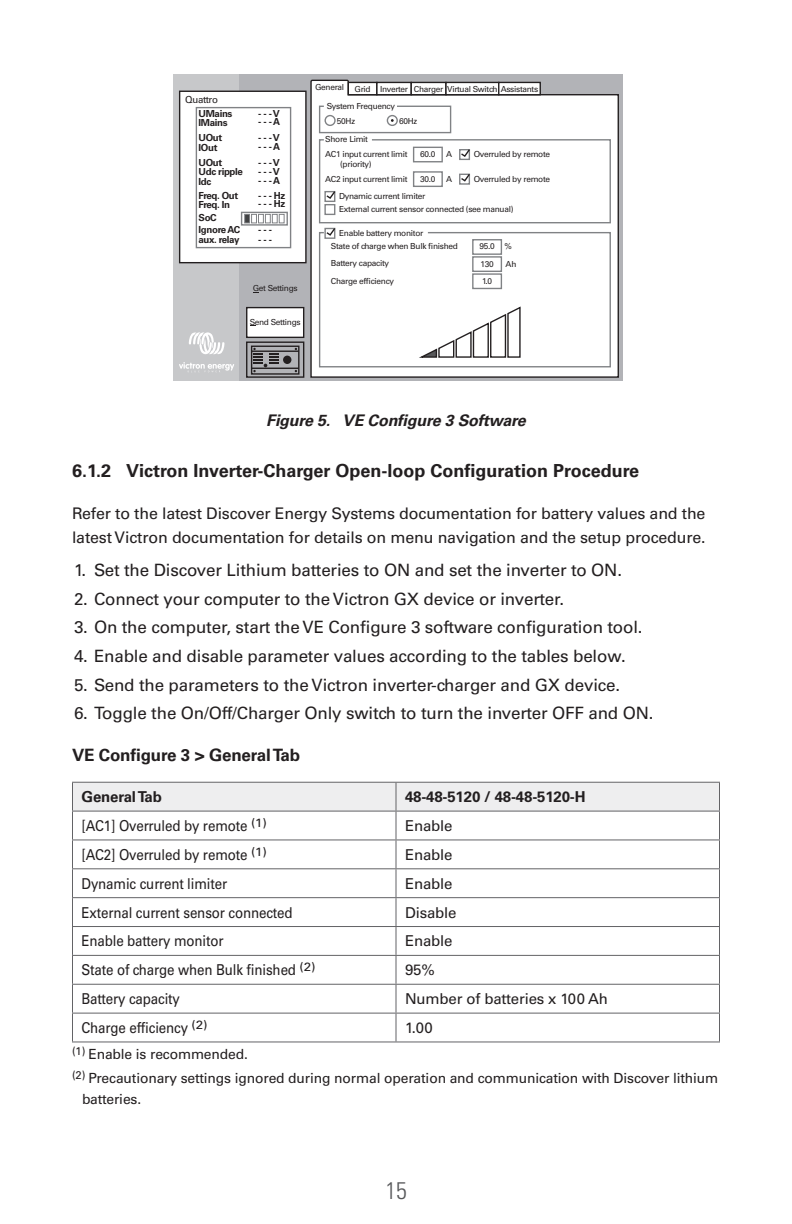
<style>
.page{position:relative;width:792px;height:1224px;background:#fff}
.page>*{position:absolute;margin:0;border:0;box-sizing:border-box;transform-origin:0 0}
.t1{font:300 condensed 24px "Univers LT Std";color:#57585a}
.t2{font:700 18px "Univers LT Std";color:#231f20}
.t3{font:17px "Univers LT Std";letter-spacing:-.01em;color:#231f20}
.Paragraph_Title{font:700 17px "Univers LT Std";letter-spacing:-.01em;color:#231f20}
.Paragraph{font:16px/24px "Univers LT Std";letter-spacing:-.01em;color:#231f20}
.t4{font:italic 700 16px "Univers LT Std";letter-spacing:-.01em;color:#231f20}
.Table_Text_small{font:15px "Univers LT Std";letter-spacing:-.01em;color:#231f20;scale:.89 1}
.Table_Text_small-2{font:15px "Univers LT Std";letter-spacing:-.01em;color:#231f20}
.Table_Text_small-3{font:700 15px "Univers LT Std";letter-spacing:-.01em;color:#231f20}
.Legal{font:14px/21px "Univers LT Std";letter-spacing:-.01em;color:#231f20}
.t5{font:700 9.8px/13.2px "Univers LT Std";letter-spacing:-.035em;color:#231f20}
.t6{font:9.8px/14px "Univers LT Std";letter-spacing:-.035em;color:#231f20}
.t7{font:8.4px/14.2px "Univers LT Std";letter-spacing:-.035em;color:#231f20}
.s1{font-weight:700}
</style>
<div class="page">
<div style="left:173px;top:74px;width:67px;height:307px;background:#c7c8ca"></div>
<div style="left:240px;top:74px;width:383px;height:307px;background:#b2b3b7"></div>
<div style="left:180px;top:91px;width:126px;height:172px;background:#fff"></div>
<div style="left:179px;top:91px;width:128px;height:172px;border:1px solid #231f20"></div>
<div style="left:196px;top:107px;width:95px;height:141px;border:1px solid #808285"></div>
<div style="left:241px;top:212px;width:47px;height:14px;border:1px solid #808285"></div>
<div style="left:245px;top:214px;width:5px;height:9px;background:#414243"></div>
<div style="left:244px;top:214px;width:6px;height:9px;border:1px solid #808285"></div>
<div style="left:251px;top:214px;width:6px;height:9px;border:1px solid #808285"></div>
<div style="left:258px;top:214px;width:6px;height:9px;border:1px solid #808285"></div>
<div style="left:265px;top:214px;width:6px;height:9px;border:1px solid #808285"></div>
<div style="left:272px;top:214px;width:6px;height:9px;border:1px solid #808285"></div>
<div style="left:279px;top:214px;width:5px;height:9px;border:1px solid #808285"></div>
<svg style="left:189px;top:332px;width:36px;height:23px"></svg>
<svg style="left:179px;top:362px;width:55px;height:10px"></svg>
<div style="left:247px;top:308px;width:57px;height:29px;background:#fff"></div>
<div style="left:246px;top:307px;width:58px;height:31px;border:1px solid #231f20"></div>
<div style="left:246px;top:341px;width:58px;height:37px;border:1px solid #231f20"></div>
<div style="left:251px;top:346px;width:49px;height:29px;border:1px solid #231f20"></div>
<hr style="left:252px;top:351px;width:47px;height:1px;background:#231f20">
<hr style="left:252px;top:368px;width:47px;height:1px;background:#231f20">
<div style="left:283px;top:356px;width:8px;height:8px;background:#231f20;border-radius:50%"></div>
<svg style="left:253px;top:348px;width:26px;height:24px"></svg>
<svg style="left:310px;top:79px;width:309px;height:299px;background:#d4d4d4"></svg>
<div style="left:348px;top:82px;width:29px;height:13px;background:#fff"></div>
<div style="left:348px;top:82px;width:30px;height:13px;border:1px solid #231f20"></div>
<div style="left:377px;top:82px;width:34px;height:13px;background:#fff"></div>
<div style="left:376px;top:82px;width:36px;height:13px;border:1px solid #231f20"></div>
<div style="left:411px;top:82px;width:35px;height:13px;background:#fff"></div>
<div style="left:411px;top:82px;width:36px;height:13px;border:1px solid #231f20"></div>
<div style="left:446px;top:82px;width:53px;height:13px;background:#fff"></div>
<div style="left:445px;top:82px;width:54px;height:13px;border:1px solid #231f20"></div>
<div style="left:499px;top:82px;width:41px;height:13px;background:#fff"></div>
<div style="left:498px;top:82px;width:43px;height:13px;border:1px solid #231f20"></div>
<div style="left:318px;top:237px;width:294px;height:131px;background:#fff"></div>
<div style="left:324px;top:228px;width:11px;height:11px;border:1px solid #808285"></div>
<div style="left:472px;top:239px;width:30px;height:16px;border:1px solid #808285"></div>
<div style="left:472px;top:256px;width:30px;height:16px;border:1px solid #808285"></div>
<div style="left:472px;top:273px;width:30px;height:16px;border:1px solid #808285"></div>
<svg style="left:318px;top:105px;width:294px;height:132px;background:#f7f8f8"></svg>
<svg style="left:416px;top:305px;width:105px;height:53px;background:#e3e2e2"></svg>
<hr style="left:72px;top:1041px;width:324px;height:1px;background:#636366">
<hr style="left:396px;top:1041px;width:324px;height:1px;background:#636366">
<svg style="left:72px;top:782px;width:648px;height:259px"></svg>
<hr style="left:72px;top:811px;width:324px;height:1px;background:#636366">
<hr style="left:396px;top:811px;width:324px;height:1px;background:#636366">
<p class="t6" style="left:199px;top:92px;width:35px;text-indent:-13px">Quattro<br><span class="s1">UMains</span></p>
<p class="t5" style="left:258px;top:107px;width:23px">- - - V</p>
<p class="t5" style="left:199px;top:116px;width:31px">IMains</p>
<p class="t5" style="left:258px;top:115px;width:23px">- - - A</p>
<p class="t5" style="left:199px;top:131px;width:25px">UOut</p>
<p class="t5" style="left:258px;top:131px;width:23px">- - - V</p>
<p class="t5" style="left:199px;top:141px;width:20px">IOut</p>
<p class="t5" style="left:258px;top:140px;width:23px">- - - A</p>
<p class="t5" style="left:199px;top:156px;width:25px">UOut</p>
<p class="t5" style="left:258px;top:156px;width:23px">- - - V</p>
<p class="t5" style="left:199px;top:165px;width:46px">Udc ripple</p>
<p class="t5" style="left:258px;top:165px;width:23px">- - - V</p>
<p class="t5" style="left:199px;top:189px;width:41px">Freq. Out</p>
<p class="t5" style="left:258px;top:189px;width:29px">- - - Hz</p>
<p class="t5" style="left:258px;top:197px;width:29px">- - - Hz</p>
<p class="t5" style="left:258px;top:223px;width:15px">- - -</p>
<p class="t5" style="left:258px;top:233px;width:15px">- - -</p>
<p class="t5" style="left:199px;top:175px;width:14px">Idc</p>
<p class="t5" style="left:258px;top:174px;width:23px">- - - A</p>
<p class="t5" style="left:199px;top:198px;width:33px">Freq. In<br>SoC</p>
<p class="t5" style="left:199px;top:225px;width:43px;line-height:9.2px">Ignore AC aux. relay</p>
<p class="t7" style="left:253px;top:281px;width:46px">Get Settings</p>
<p class="t7" style="left:250px;top:315px;width:53px">Send Settings</p>
<p class="t7" style="left:315px;top:80px;width:31px">General</p>
<p class="t7" style="left:337px;top:99px;width:60px;text-indent:-10px">System Frequency<br>50Hz</p>
<p class="t7" style="left:354px;top:81px;width:185px">Grid Inverter Charger Virtual Switch Assistants</p>
<p class="t7" style="left:399px;top:113px;width:20px">60Hz</p>
<p class="t7" style="left:325px;top:132px;width:84px">Shore Limit<br>AC1 input current limit</p>
<p class="t7" style="left:340px;top:157px;width:33px">(priority)</p>
<p class="t7" style="left:420px;top:147px;width:17px">60.0</p>
<p class="t7" style="left:446px;top:147px;width:8px">A</p>
<p class="t7" style="left:474px;top:147px;width:78px">Overruled by remote</p>
<p class="t7" style="left:325px;top:171px;width:84px">AC2 input current limit</p>
<p class="t7" style="left:420px;top:171px;width:17px">30.0</p>
<p class="t7" style="left:446px;top:171px;width:8px">A</p>
<p class="t7" style="left:474px;top:171px;width:78px">Overruled by remote</p>
<p class="t7" style="left:339px;top:189px;width:176px;line-height:13px">Dynamic current limiter<br>External current sensor connected (see manual)</p>
<p class="t7" style="left:331px;top:239px;width:129px">State of charge when Bulk finished</p>
<p class="t7" style="left:339px;top:226px;width:86px">Enable battery monitor</p>
<p class="t7" style="left:479px;top:239px;width:34px">95.0 %</p>
<p class="t7" style="left:331px;top:256px;width:60px">Battery capacity</p>
<p class="t7" style="left:481px;top:256px;width:15px">130</p>
<p class="t7" style="left:506px;top:256px;width:12px">Ah</p>
<p class="t7" style="left:331px;top:274px;width:65px">Charge efficiency</p>
<p class="t7" style="left:482px;top:274px;width:12px">1.0</p>
<p class="t4" style="left:266px;top:410px;width:261px">Figure 5. VE Configure 3 Software</p>
<p class="t2" style="left:72px;top:460px;width:569px">6.1.2 Victron Inverter-Charger Open-loop Configuration Procedure</p>
<p class="Paragraph" style="left:72px;top:501px;width:635px">Refer to the latest Discover Energy Systems documentation for battery values and the latest Victron documentation for details on menu navigation and the setup procedure.</p>
<p class="t3" style="left:74px;top:560px;width:550px">1. Set the Discover Lithium batteries to ON and set the inverter to ON.</p>
<p class="t3" style="left:74px;top:589px;width:492px">2. Connect your computer to the Victron GX device or inverter.</p>
<p class="t3" style="left:74px;top:617px;width:570px">3. On the computer, start the VE Configure 3 software configuration tool.</p>
<p class="t3" style="left:74px;top:646px;width:553px">4. Enable and disable parameter values according to the tables below.</p>
<p class="t3" style="left:74px;top:675px;width:548px">5. Send the parameters to the Victron inverter-charger and GX device.</p>
<p class="t3" style="left:74px;top:703px;width:581px">6. Toggle the On/Off/Charger Only switch to turn the inverter OFF and ON.</p>
<p class="Paragraph_Title" style="left:72px;top:745px;width:230px">VE Configure 3 &gt; General Tab</p>
<p class="Table_Text_small-3" style="left:82px;top:788px;width:82px">General Tab</p>
<p class="Table_Text_small-3" style="left:405px;top:788px;width:182px">48-48-5120 / 48-48-5120-H</p>
<p class="Table_Text_small" style="left:82px;top:817px;width:210px">[AC1] Overruled by remote <sup>(1)</sup></p>
<p class="Table_Text_small-2" style="left:405px;top:817px;width:49px">Enable</p>
<p class="Table_Text_small" style="left:82px;top:845px;width:210px">[AC2] Overruled by remote <sup>(1)</sup></p>
<p class="Table_Text_small-2" style="left:405px;top:845px;width:49px">Enable</p>
<p class="Table_Text_small" style="left:82px;top:874px;width:165px">Dynamic current limiter</p>
<p class="Table_Text_small-2" style="left:405px;top:874px;width:49px">Enable</p>
<p class="Table_Text_small" style="left:82px;top:903px;width:239px">External current sensor connected</p>
<p class="Table_Text_small-2" style="left:405px;top:903px;width:53px">Disable</p>
<p class="Table_Text_small" style="left:82px;top:932px;width:161px">Enable battery monitor</p>
<p class="Table_Text_small-2" style="left:405px;top:932px;width:49px">Enable</p>
<p class="Table_Text_small" style="left:82px;top:961px;width:265px">State of charge when Bulk finished <sup>(2)</sup></p>
<p class="Table_Text_small-2" style="left:405px;top:961px;width:31px">95%</p>
<p class="Table_Text_small" style="left:82px;top:990px;width:112px">Battery capacity</p>
<p class="Table_Text_small-2" style="left:405px;top:990px;width:204px">Number of batteries x 100 Ah</p>
<p class="Table_Text_small" style="left:82px;top:1019px;width:143px">Charge efficiency <sup>(2)</sup></p>
<p class="Table_Text_small-2" style="left:405px;top:1019px;width:29px">1.00</p>
<p class="Legal" style="left:72px;top:1044px;width:177px"><sup>(1)</sup> Enable is recommended.</p>
<p class="Legal" style="left:82px;top:1068px;width:638px;text-indent:-10px"><sup>(2)</sup> Precautionary settings ignored during normal operation and communication with Discover lithium batteries.</p>
<h1 class="t1" style="left:385px;top:1176px;width:23px">15</h1>
</div>
